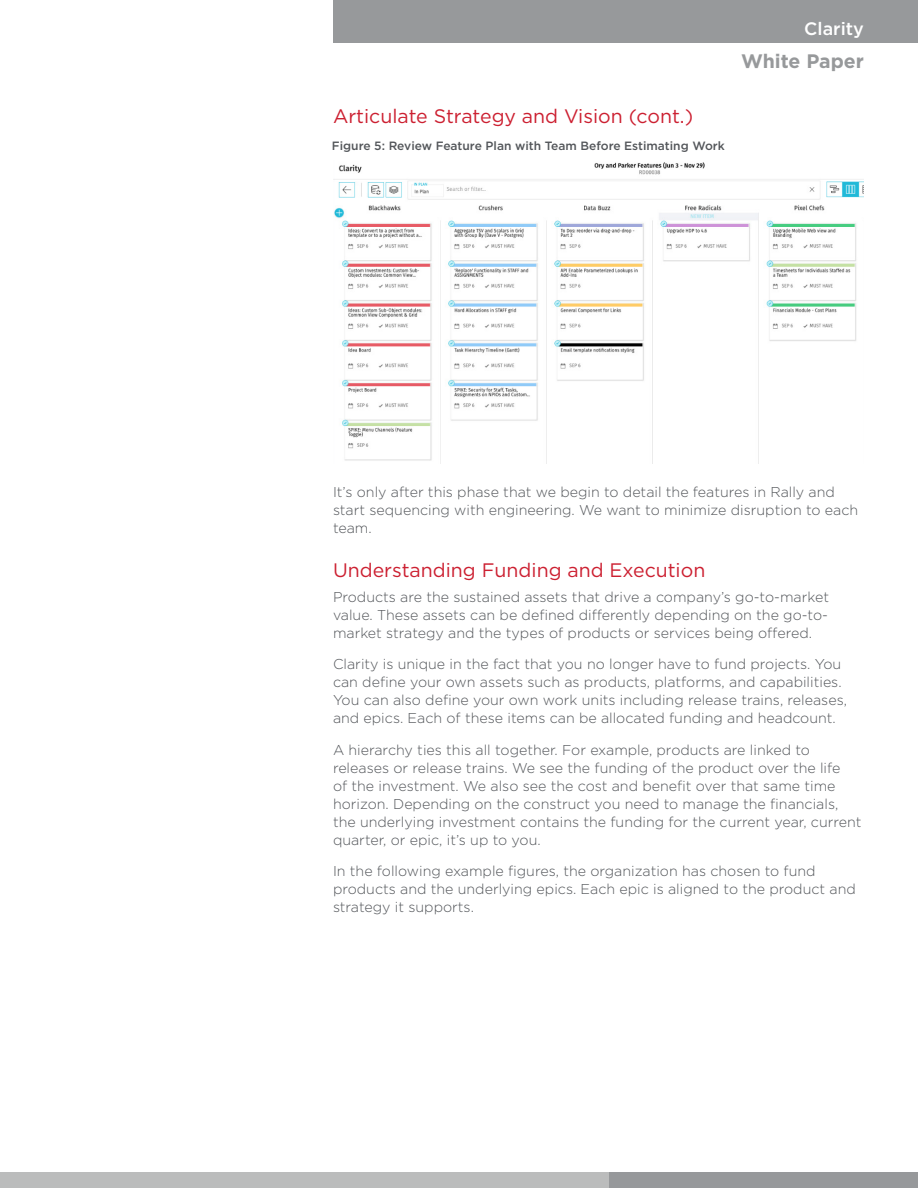
<style>
.page{position:relative;width:918px;height:1188px;background:#fff}
.page>*{position:absolute;margin:0;border:0;box-sizing:border-box;transform-origin:0 0}
.Body_Head{font:19.5px "Gotham";color:#cc2031}
.t1{font:700 19.5px "Gotham";color:#97999b}
.t2{font:500 18px "Gotham";color:#fff}
.Body_Text{font:300 14.25px/18px "Gotham";color:#53565a}
.Figure_Caption{font:500 12px "Gotham";color:#53565a}
</style>
<div class="page">
<div style="left:0;top:1172px;width:707px;height:16px;background:#bbbcbc"></div>
<div style="left:609px;top:1172px;width:309px;height:16px;background:#97999b"></div>
<div style="left:333px;top:0;width:585px;height:43px;background:#97999b"></div>
<img style="left:333px;top:162px;width:531px;height:302px">
<p class="t2" style="left:804px;top:17px;width:61px">Clarity</p>
<p class="Body_Head" style="left:333px;top:103px;width:362px">Articulate Strategy and Vision (cont.)</p>
<p class="Figure_Caption" style="left:332px;top:138px;width:394px">Figure 5: Review Feature Plan with Team Before Estimating Work</p>
<h1 class="t1" style="left:741px;top:48px;width:124px">White Paper</h1>
<p class="Body_Text" style="left:333px;top:483px;width:527px">It’s only after this phase that we begin to detail the features in Rally and start sequencing with engineering. We want to minimize disruption to each team.</p>
<p class="Body_Head" style="left:333px;top:558px;width:374px">Understanding Funding and Execution</p>
<p class="Body_Text" style="left:333px;top:587px;width:498px;text-align:justify">Products are the sustained assets that drive a company’s go-to-market value. These assets can be defined differently depending on the go-to&shy;market strategy and the types of products or services being offered.</p>
<p class="Body_Text" style="left:333px;top:655px;width:516px">Clarity is unique in the fact that you no longer have to fund projects. You can define your own assets such as products, platforms, and capabilities.<br>You can also define your own work units including release trains, releases, and epics. Each of these items can be allocated funding and headcount.</p>
<p class="Body_Text" style="left:333px;top:740px;width:530px">A hierarchy ties this all together. For example, products are linked to releases or release trains. We see the funding of the product over the life<br>of the investment. We also see the cost and benefit over that same time horizon. Depending on the construct you need to manage the financials, the underlying investment contains the funding for the current year, current quarter, or epic, it’s up to you.</p>
<p class="Body_Text" style="left:333px;top:862px;width:524px">In the following example figures, the organization has chosen to fund products and the underlying epics. Each epic is aligned to the product and strategy it supports.</p>
</div>
